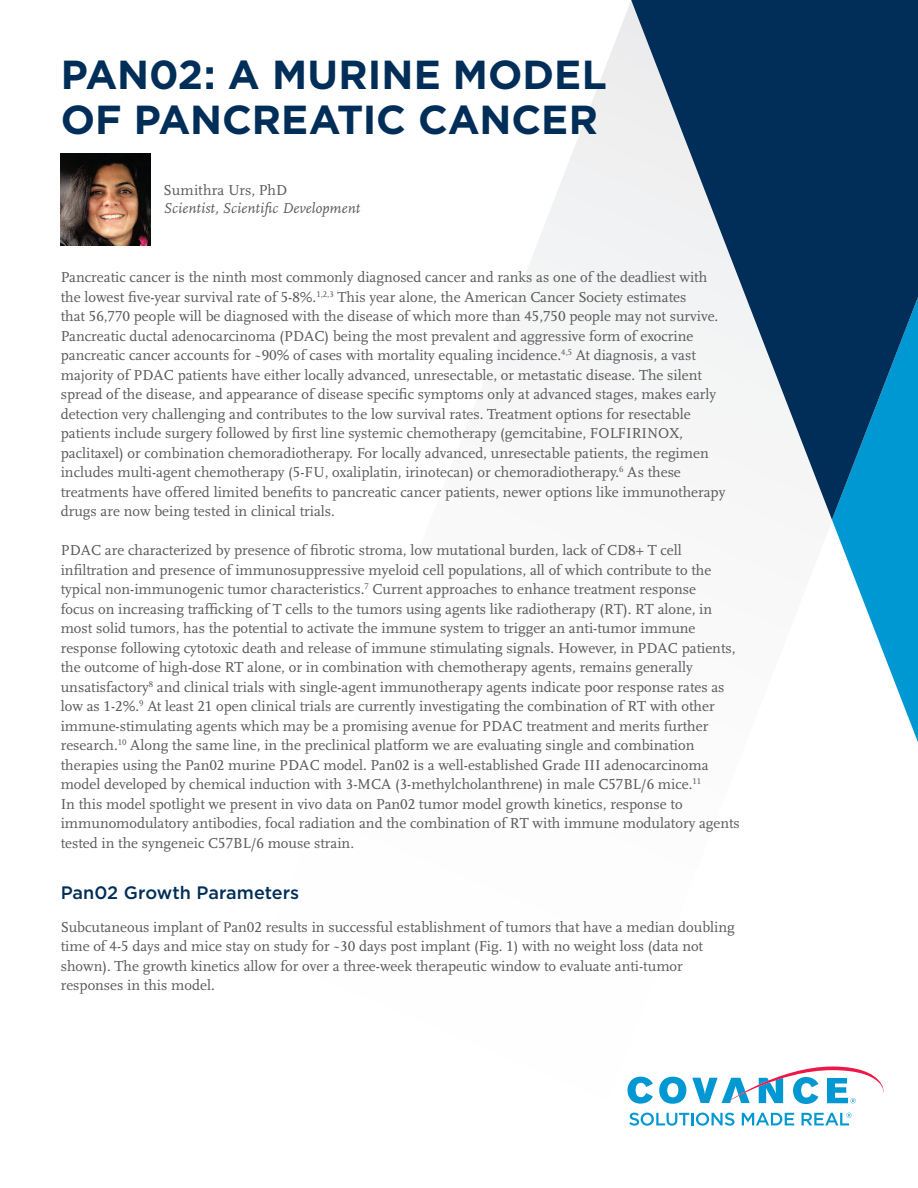
<style>
.page{position:relative;width:918px;height:1188px;background:#fff}
.page>*{position:absolute;margin:0;border:0;box-sizing:border-box;transform-origin:0 0}
.t1{font:700 40.5px/45px "Gotham";color:#002e58}
.t2{font:500 18px "Gotham";color:#002e58}
.t3{font:15px/19.5px "Scala";color:#57585a}
.t4{font:italic 15px "Scala";letter-spacing:.015em;color:#57585a}
.s1{font-family:"Scala Caps"}
</style>
<div class="page">
<svg style="left:833px;top:520px;width:85px;height:222px;fill:#069ad3"></svg>
<svg style="left:833px;top:0;width:85px;height:520px;background:#004572"></svg>
<svg style="left:508px;top:0;width:325px;height:1126px"></svg>
<img style="left:61px;top:153px;width:89px;height:92px">
<svg style="left:629px;top:1113px;width:105px;height:13px"></svg>
<svg style="left:742px;top:1113px;width:52px;height:12px"></svg>
<svg style="left:627px;top:1067px;width:257px;height:37px"></svg>
<svg style="left:802px;top:1113px;width:50px;height:12px"></svg>
<h1 class="t1" style="left:61px;top:51px;width:548px">PAN02: A MURINE MODEL<br>OF PANCREATIC CANCER</h1>
<p class="t3" style="left:164px;top:181px;width:125px">Sumithra Urs, PhD</p>
<p class="t4" style="left:164px;top:201px;width:198px">Scientist, Scientific Development</p>
<p class="t3" style="left:61px;top:268px;width:666px">Pancreatic cancer is the ninth most commonly diagnosed cancer and ranks as one of the deadliest with the lowest five-year survival rate of <span class="s1">5</span>-<span class="s1">8</span>%.<sup>1</sup><sup>,</sup><sup>2</sup><sup>,</sup><sup>3</sup> This year alone, the American Cancer Society estimates<br>that <span class="s1">56</span>,<span class="s1">770</span> people will be diagnosed with the disease of which more than <span class="s1">45</span>,<span class="s1">750</span> people may not survive.<br>Pancreatic ductal adenocarcinoma (PDAC) being the most prevalent and aggressive form of exocrine pancreatic cancer accounts for ~<span class="s1">90</span>% of cases with mortality equaling incidence.<sup>4</sup><sup>,</sup><sup>5</sup> At diagnosis, a vast majority of PDAC patients have either locally advanced, unresectable, or metastatic disease. The silent spread of the disease, and appearance of disease specific symptoms only at advanced stages, makes early detection very challenging and contributes to the low survival rates. Treatment options for resectable patients include surgery followed by first line systemic chemotherapy (gemcitabine, FOLFIRINOX, paclitaxel) or combination chemoradiotherapy. For locally advanced, unresectable patients, the regimen includes multi-agent chemotherapy (<span class="s1">5</span>-FU, oxaliplatin, irinotecan) or chemoradiotherapy.<sup>6</sup> As these treatments have offered limited benefits to pancreatic cancer patients, newer options like immunotherapy drugs are now being tested in clinical trials.</p>
<p class="t3" style="left:61px;top:541px;width:681px">PDAC are characterized by presence of fibrotic stroma, low mutational burden, lack of CD<span class="s1">8</span>+ T cell infiltration and presence of immunosuppressive myeloid cell populations, all of which contribute to the typical non-immunogenic tumor characteristics.<sup>7</sup> Current approaches to enhance treatment response<br>focus on increasing trafficking of T cells to the tumors using agents like radiotherapy (RT). RT alone, in most solid tumors, has the potential to activate the immune system to trigger an anti-tumor immune response following cytotoxic death and release of immune stimulating signals. However, in PDAC patients, the outcome of high-dose RT alone, or in combination with chemotherapy agents, remains generally unsatisfactory<sup>8</sup> and clinical trials with single-agent immunotherapy agents indicate poor response rates as low as <span class="s1">1</span>-<span class="s1">2</span>%.<sup>9</sup> At least <span class="s1">21</span> open clinical trials are currently investigating the combination of RT with other immune-stimulating agents which may be a promising avenue for PDAC treatment and merits further research.<sup>10</sup> Along the same line, in the preclinical platform we are evaluating single and combination therapies using the Pan<span class="s1">02</span> murine PDAC model. Pan<span class="s1">02</span> is a well-established Grade III adenocarcinoma model developed by chemical induction with <span class="s1">3</span>-MCA (<span class="s1">3</span>-methylcholanthrene) in male C<span class="s1">57</span>BL/<span class="s1">6</span> mice.<sup>11<br></sup>In this model spotlight we present in vivo data on Pan<span class="s1">02</span> tumor model growth kinetics, response to immunomodulatory antibodies, focal radiation and the combination of RT with immune modulatory agents tested in the syngeneic C<span class="s1">57</span>BL/<span class="s1">6</span> mouse strain.</p>
<p class="t2" style="left:61px;top:882px;width:240px">Pan02 Growth Parameters</p>
<p class="t3" style="left:61px;top:917px;width:676px">Subcutaneous implant of Pan<span class="s1">02</span> results in successful establishment of tumors that have a median doubling time of <span class="s1">4</span>-<span class="s1">5</span> days and mice stay on study for ~<span class="s1">30</span> days post implant (Fig. <span class="s1">1</span>) with no weight loss (data not shown). The growth kinetics allow for over a three-week therapeutic window to evaluate anti-tumor responses in this model.</p>
</div>
